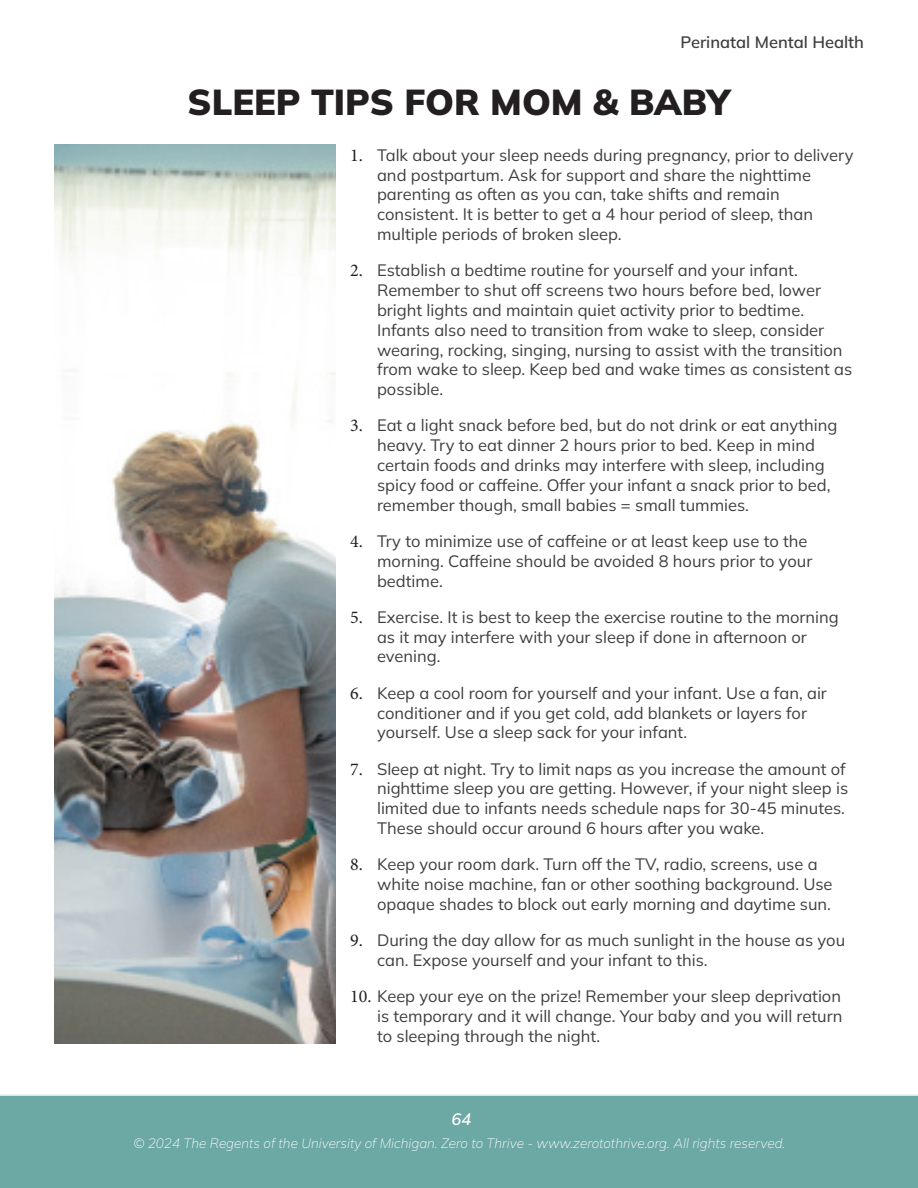
<style>
.page{position:relative;width:918px;height:1188px;background:#fff}
.page>*{position:absolute;margin:0;border:0;box-sizing:border-box;transform-origin:0 0}
.t1{font:900 36px "Mulish";color:#231f20}
.t2{font:16.5px/19.8px "Mulish";color:#3e3e3f}
.t3{font:600 16.5px "Mulish";color:#3e3e3f}
.t4{font:italic 600 16.5px "Mulish";color:#fff}
.t5{font:italic 200 13.5px "Mulish";color:#fff}
.s1{font-family:"Minion Pro";font-size:18px;color:#231f20}
</style>
<div class="page">
<div style="left:0;top:1094px;width:918px;height:94px;background:#6ca8a4"></div>
<img style="left:54px;top:144px;width:282px;height:900px">
<p class="t3" style="left:681px;top:31px;width:185px">Perinatal Mental Health</p>
<p class="t1" style="left:188px;top:78px;width:544px">SLEEP TIPS FOR MOM &amp; BABY</p>
<p class="t2" style="left:377px;top:145px;width:478px;text-indent:-27px"><span class="s1">1.</span> Talk about your sleep needs during pregnancy, prior to delivery and postpartum. Ask for support and share the nighttime parenting as often as you can, take shifts and remain consistent. It is better to get a 4 hour period of sleep, than multiple periods of broken sleep.</p>
<p class="t2" style="left:377px;top:260px;width:477px;text-indent:-27px"><span class="s1">2.</span> Establish a bedtime routine for yourself and your infant.<br>Remember to shut off screens two hours before bed, lower bright lights and maintain quiet activity prior to bedtime.<br>Infants also need to transition from wake to sleep, consider wearing, rocking, singing, nursing to assist with the transition from wake to sleep. Keep bed and wake times as consistent as possible.</p>
<p class="t2" style="left:377px;top:415px;width:462px;text-indent:-27px"><span class="s1">3.</span> Eat a light snack before bed, but do not drink or eat anything heavy. Try to eat dinner 2 hours prior to bed. Keep in mind certain foods and drinks may interfere with sleep, including spicy food or caffeine. Offer your infant a snack prior to bed, remember though, small babies = small tummies.</p>
<p class="t2" style="left:377px;top:531px;width:437px;text-indent:-27px"><span class="s1">4.</span> Try to minimize use of caffeine or at least keep use to the morning. Caffeine should be avoided 8 hours prior to your bedtime.</p>
<p class="t2" style="left:377px;top:607px;width:463px;text-indent:-27px"><span class="s1">5.</span> Exercise. It is best to keep the exercise routine to the morning as it may interfere with your sleep if done in afternoon or evening.</p>
<p class="t2" style="left:377px;top:683px;width:451px;text-indent:-27px"><span class="s1">6.</span> Keep a cool room for yourself and your infant. Use a fan, air conditioner and if you get cold, add blankets or layers for yourself. Use a sleep sack for your infant.</p>
<p class="t2" style="left:377px;top:758px;width:473px;text-indent:-27px"><span class="s1">7.</span> Sleep at night. Try to limit naps as you increase the amount of nighttime sleep you are getting. However, if your night sleep is limited due to infants needs schedule naps for 30-45 minutes.<br>These should occur around 6 hours after you wake.</p>
<p class="t2" style="left:377px;top:854px;width:457px;text-indent:-27px"><span class="s1">8.</span> Keep your room dark. Turn off the TV, radio, screens, use a white noise machine, fan or other soothing background. Use opaque shades to block out early morning and daytime sun.</p>
<p class="t2" style="left:377px;top:930px;width:470px;text-indent:-27px"><span class="s1">9.</span> During the day allow for as much sunlight in the house as you can. Expose yourself and your infant to this.</p>
<p class="t2" style="left:377px;top:986px;width:467px;text-align:justify;text-indent:-27px"><span class="s1">10.</span> Keep your eye on the prize! Remember your sleep deprivation is temporary and it will change. Your baby and you will return to sleeping through the night.</p>
<p class="t4" style="left:451px;top:1108px;width:21px">64</p>
<p class="t5" style="left:133px;top:1134px;width:654px">© 2024 The Regents of the University of Michigan. Zero to Thrive - www.zerotothrive.org. All rights reserved.</p>
</div>
